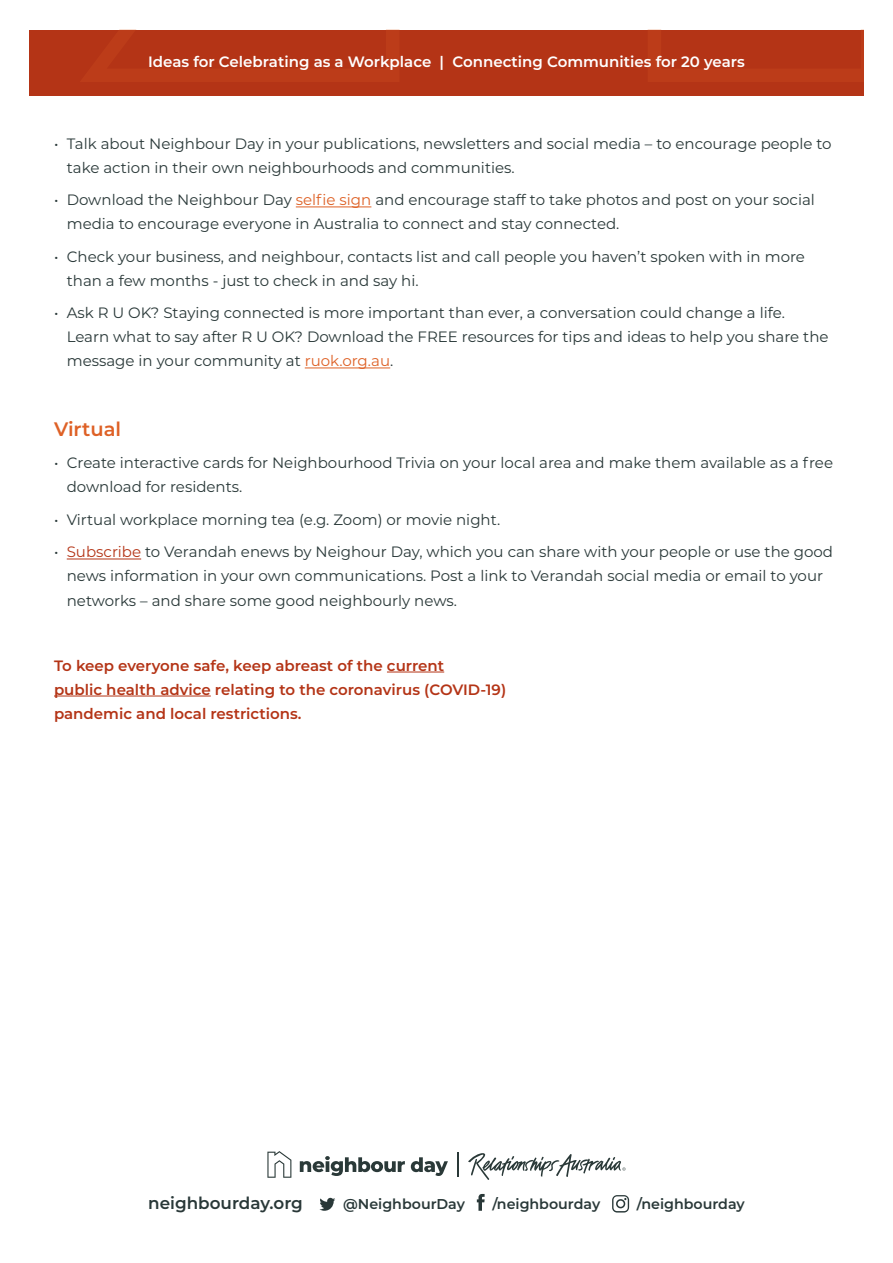
<style>
.page{position:relative;width:893px;height:1263px;background:#fff}
.page>*{position:absolute;margin:0;border:0;box-sizing:border-box;transform-origin:0 0}
.t1{font:600 19.5px "Montserrat";color:#de6126}
.t2{font:600 16.8px "Montserrat";color:#293838}
.t3{font:15px/24px "Montserrat";color:#293838}
.t4{font:600 15px/24px "Montserrat";color:#b43416}
.t5{font:600 15px "Montserrat";color:#fff}
.t6{font:600 14.25px "Montserrat";color:#293838}
.s1{color:#de6126}
.s2{color:#b43416}
</style>
<div class="page">
<div style="left:29px;top:30px;width:834px;height:66px;background:#b43416"></div>
<hr style="left:296px;top:207px;width:75px;height:1px;background:#de6126">
<hr style="left:305px;top:368px;width:85px;height:1px;background:#de6126">
<hr style="left:67px;top:559px;width:74px;height:1px;background:#b43416">
<hr style="left:387px;top:672px;width:57px;height:1px;background:#b43416">
<hr style="left:54px;top:696px;width:157px;height:1px;background:#b43416">
<svg style="left:319px;top:1198px;width:16px;height:13px"></svg>
<svg style="left:477px;top:1194px;width:8px;height:17px"></svg>
<svg style="left:612px;top:1195px;width:17px;height:17px"></svg>
<svg style="left:300px;top:1156px;width:105px;height:20px"></svg>
<svg style="left:411px;top:1157px;width:37px;height:19px"></svg>
<svg style="left:458px;top:1152px;width:1px;height:25px"></svg>
<svg style="left:468px;top:1153px;width:158px;height:27px"></svg>
<svg style="left:267px;top:1151px;width:24px;height:27px"></svg>
<p class="t5" style="left:148px;top:51px;width:598px">Ideas for Celebrating as a Workplace | Connecting Communities for 20 years</p>
<p class="t3" style="left:67px;top:131px;width:766px;text-indent:-13px">• Talk about Neighbour Day in your publications, newsletters and social media – to encourage people to take action in their own neighbourhoods and communities.</p>
<p class="t3" style="left:67px;top:188px;width:750px;text-indent:-13px">• Download the Neighbour Day <span class="s1">selfie sign</span> and encourage staff to take photos and post on your social media to encourage everyone in Australia to connect and stay connected.</p>
<p class="t3" style="left:67px;top:244px;width:740px;text-indent:-13px">• Check your business, and neighbour, contacts list and call people you haven’t spoken with in more than a few months - just to check in and say hi.</p>
<p class="t3" style="left:67px;top:301px;width:763px;text-indent:-13px">• Ask R U OK? Staying connected is more important than ever, a conversation could change a life.<br>Learn what to say after R U OK? Download the FREE resources for tips and ideas to help you share the message in your community at <span class="s1">ruok.org.au</span>.</p>
<h1 class="t1" style="left:54px;top:415px;width:69px">Virtual</h1>
<p class="t3" style="left:67px;top:451px;width:768px;text-indent:-13px">• Create interactive cards for Neighbourhood Trivia on your local area and make them available as a free download for residents.</p>
<p class="t3" style="left:54px;top:507px;width:448px">• Virtual workplace morning tea (e.g. Zoom) or movie night.</p>
<p class="t3" style="left:67px;top:540px;width:768px;text-indent:-13px">• <span class="s2">Subscribe</span> to Verandah enews by Neighour Day, which you can share with your people or use the good news information in your own communications. Post a link to Verandah social media or email to your networks – and share some good neighbourly news.</p>
<p class="t4" style="left:54px;top:652px;width:454px">To keep everyone safe, keep abreast of the current<br>public health advice relating to the coronavirus (COVID-19) pandemic and local restrictions.</p>
<p class="t2" style="left:148px;top:1191px;width:156px">neighbourday.org</p>
<p class="t6" style="left:343px;top:1194px;width:123px">@NeighbourDay</p>
<p class="t6" style="left:492px;top:1194px;width:109px">/neighbourday</p>
<p class="t6" style="left:637px;top:1194px;width:109px">/neighbourday</p>
</div>
